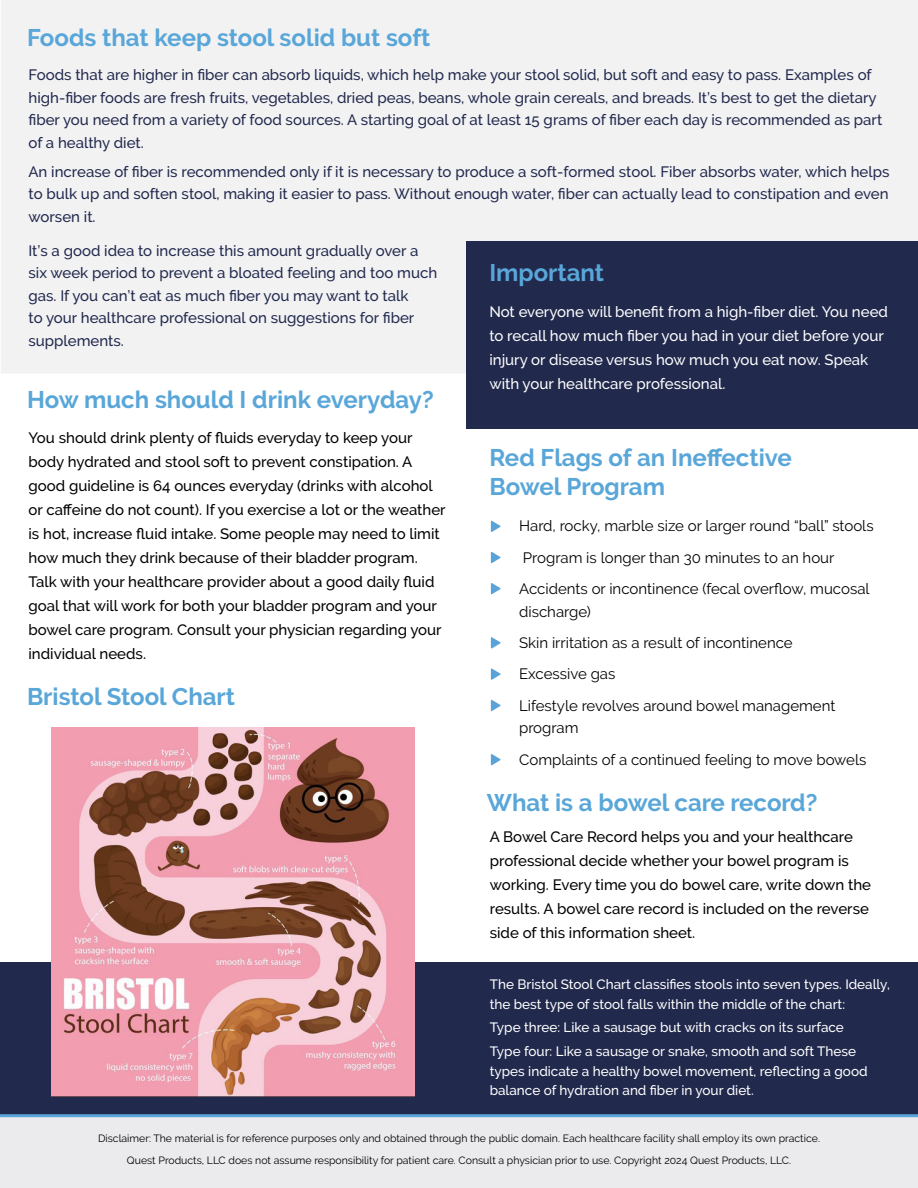
<style>
.page{position:relative;width:918px;height:1188px;background:#fff}
.page>*{position:absolute;margin:0;border:0;box-sizing:border-box;transform-origin:0 0}
.t1{font:700 24px/28.8px "Raleway";color:#59a6d9}
.t2{font:500 15px/22.5px "Raleway";color:#21294d}
.t3{font:500 15px/24px "Raleway";color:#000}
.t4{font:15px/22.5px "Raleway";color:#000}
.t5{font:500 15px/24px "Raleway";color:#fff}
.t6{font:500 13.5px/19.5px "Raleway";color:#fff}
.t7{font:10.5px/22.5px "Raleway";color:#000;text-align:center}
</style>
<div class="page">
<div style="left:1px;top:0;width:917px;height:373px;background:#f2f2f3"></div>
<div style="left:466px;top:242px;width:452px;height:187px;background:#21294d"></div>
<div style="left:1px;top:963px;width:917px;height:153px;background:#21294d"></div>
<div style="left:0;top:1116px;width:918px;height:72px;background:#ebebed"></div>
<hr style="left:0;top:1114px;width:918px;height:3px;background:#59a3d9">
<svg style="left:491px;top:521px;width:10px;height:11px"></svg>
<svg style="left:491px;top:552px;width:10px;height:11px"></svg>
<svg style="left:491px;top:583px;width:10px;height:11px"></svg>
<svg style="left:491px;top:637px;width:10px;height:12px"></svg>
<svg style="left:491px;top:668px;width:10px;height:12px"></svg>
<svg style="left:491px;top:700px;width:10px;height:11px"></svg>
<svg style="left:491px;top:754px;width:10px;height:11px"></svg>
<img style="left:52px;top:728px;width:362px;height:368px">
<h1 class="t1" style="left:27px;top:23px;width:405px">Foods that keep stool solid but soft</h1>
<p class="t2" style="left:28px;top:64px;width:855px">Foods that are higher in fiber can absorb liquids, which help make your stool solid, but soft and easy to pass. Examples of high-fiber foods are fresh fruits, vegetables, dried peas, beans, whole grain cereals, and breads. It’s best to get the dietary fiber you need from a variety of food sources. A starting goal of at least 15 grams of fiber each day is recommended as part of a healthy diet.</p>
<p class="t2" style="left:28px;top:160px;width:862px;text-align:justify">An increase of fiber is recommended only if it is necessary to produce a soft-formed stool. Fiber absorbs water, which helps to bulk up and soften stool, making it easier to pass. Without enough water, fiber can actually lead to constipation and even worsen it.</p>
<p class="t2" style="left:28px;top:241px;width:410px">It’s a good idea to increase this amount gradually over a six week period to prevent a bloated feeling and too much gas. If you can’t eat as much fiber you may want to talk<br>to your healthcare professional on suggestions for fiber supplements.</p>
<h1 class="t1" style="left:489px;top:261px;width:116px">Important</h1>
<p class="t5" style="left:489px;top:300px;width:400px">Not everyone will benefit from a high-fiber diet. You need to recall how much fiber you had in your diet before your injury or disease versus how much you eat now. Speak with your healthcare professional.</p>
<h1 class="t1" style="left:27px;top:388px;width:408px">How much should I drink everyday?</h1>
<p class="t3" style="left:28px;top:426px;width:419px">You should drink plenty of fluids everyday to keep your body hydrated and stool soft to prevent constipation. A good guideline is 64 ounces everyday (drinks with alcohol or caffeine do not count). If you exercise a lot or the weather is hot, increase fluid intake. Some people may need to limit how much they drink because of their bladder program.<br>Talk with your healthcare provider about a good daily fluid goal that will work for both your bladder program and your bowel care program. Consult your physician regarding your individual needs.</p>
<h1 class="t1" style="left:27px;top:684px;width:210px">Bristol Stool Chart</h1>
<h1 class="t1" style="left:489px;top:443px;width:304px">Red Flags of an Ineffective<br>Bowel Program</h1>
<p class="t4" style="left:492px;top:516px;width:383px">• Hard, rocky, marble size or larger round “ball” stools</p>
<p class="t4" style="left:492px;top:547px;width:344px">• Program is longer than 30 minutes to an hour</p>
<p class="t4" style="left:519px;top:579px;width:352px;text-indent:-27px">• Accidents or incontinence (fecal overflow, mucosal discharge)</p>
<p class="t4" style="left:492px;top:633px;width:302px">• Skin irritation as a result of incontinence</p>
<p class="t4" style="left:492px;top:664px;width:125px">• Excessive gas</p>
<p class="t4" style="left:519px;top:696px;width:318px;text-indent:-27px">• Lifestyle revolves around bowel management program</p>
<p class="t4" style="left:492px;top:750px;width:376px">• Complaints of a continued feeling to move bowels</p>
<h1 class="t1" style="left:487px;top:789px;width:332px">What is a bowel care record?</h1>
<p class="t3" style="left:490px;top:826px;width:383px">A Bowel Care Record helps you and your healthcare professional decide whether your bowel program is working. Every time you do bowel care, write down the results. A bowel care record is included on the reverse side of this information sheet.</p>
<p class="t6" style="left:490px;top:975px;width:402px">The Bristol Stool Chart classifies stools into seven types. Ideally, the best type of stool falls within the middle of the chart:</p>
<p class="t6" style="left:490px;top:1017px;width:368px;line-height:23.9px">Type three: Like a sausage but with cracks on its surface<br>Type four: Like a sausage or snake, smooth and soft These</p>
<p class="t6" style="left:490px;top:1061px;width:379px">types indicate a healthy bowel movement, reflecting a good balance of hydration and fiber in your diet.</p>
<p class="t7" style="left:98px;top:1128px;width:723px">Disclaimer: The material is for reference purposes only and obtained through the public domain. Each healthcare facility shall employ its own practice.<br>Quest Products, LLC does not assume responsibility for patient care. Consult a physician prior to use. Copyright 2024 Quest Products, LLC.</p>
</div>
